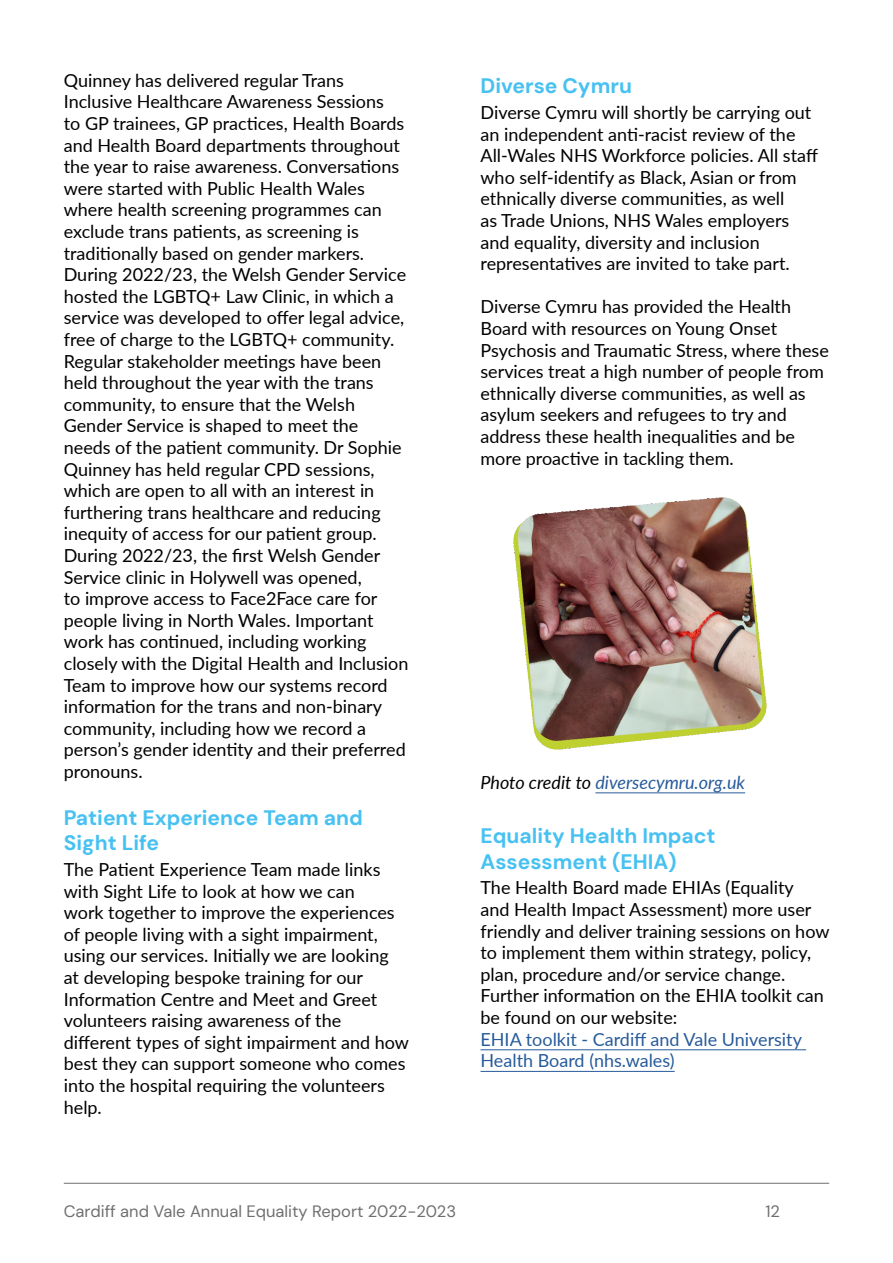
<style>
.page{position:relative;width:893px;height:1263px;background:#fff}
.page>*{position:absolute;margin:0;border:0;box-sizing:border-box;transform-origin:0 0}
.t1{font:700 21px/25.2px "DM Sans";color:#47c1f1}
.t2{font:18px/21.6px "Lato";color:#000}
.t3{font:18px/21.6px "Lato";color:#275b9b}
.t4{font:italic 18px "Lato";color:#275b9b}
.t5{font:16.5px "DM Sans";color:#706f6f}
.s1{color:#000}
</style>
<div class="page">
<hr style="left:64px;top:1183px;width:765px;height:1px;background:#706f6f">
<hr style="left:595px;top:792px;width:150px;height:1px;background:#275b9b">
<hr style="left:480px;top:1049px;width:326px;height:1px;background:#275b9b">
<hr style="left:480px;top:1071px;width:195px;height:1px;background:#275b9b">
<img style="left:513px;top:497px;width:254px;height:253px">
<p class="t2" style="left:64px;top:69px;width:346px">Quinney has delivered regular Trans Inclusive Healthcare Awareness Sessions<br>to GP trainees, GP practices, Health Boards and Health Board departments throughout the year to raise awareness. Conversations were started with Public Health Wales where health screening programmes can exclude trans patients, as screening is traditionally based on gender markers.<br>During 2022/23, the Welsh Gender Service hosted the LGBTQ+ Law Clinic, in which a service was developed to offer legal advice, free of charge to the LGBTQ+ community.<br>Regular stakeholder meetings have been held throughout the year with the trans community, to ensure that the Welsh Gender Service is shaped to meet the needs of the patient community. Dr Sophie Quinney has held regular CPD sessions, which are open to all with an interest in furthering trans healthcare and reducing inequity of access for our patient group.<br>During 2022/23, the first Welsh Gender Service clinic in Holywell was opened,<br>to improve access to Face2Face care for people living in North Wales. Important work has continued, including working closely with the Digital Health and Inclusion Team to improve how our systems record information for the trans and non-binary community, including how we record a person’s gender identity and their preferred pronouns.</p>
<p class="t1" style="left:64px;top:805px;width:301px">Patient Experience Team and<br>Sight Life</p>
<p class="t2" style="left:64px;top:858px;width:347px">The Patient Experience Team made links with Sight Life to look at how we can<br>work together to improve the experiences of people living with a sight impairment, using our services. Initially we are looking<br>at developing bespoke training for our Information Centre and Meet and Greet volunteers raising awareness of the different types of sight impairment and how best they can support someone who comes into the hospital requiring the volunteers help.</p>
<p class="t1" style="left:480px;top:73px;width:153px">Diverse Cymru</p>
<p class="t2" style="left:480px;top:101px;width:339px">Diverse Cymru will shortly be carrying out an independent anti-racist review of the All-Wales NHS Workforce policies. All staff who self-identify as Black, Asian or from ethnically diverse communities, as well<br>as Trade Unions, NHS Wales employers and equality, diversity and inclusion representatives are invited to take part.</p>
<p class="t2" style="left:480px;top:295px;width:350px">Diverse Cymru has provided the Health Board with resources on Young Onset Psychosis and Traumatic Stress, where these services treat a high number of people from ethnically diverse communities, as well as asylum seekers and refugees to try and address these health inequalities and be more proactive in tackling them.</p>
<p class="t4" style="left:480px;top:769px;width:266px"><span class="s1">Photo credit to</span> diversecymru.org.uk</p>
<p class="t1" style="left:480px;top:823px;width:237px">Equality Health Impact<br>Assessment (EHIA)</p>
<p class="t2" style="left:480px;top:876px;width:351px">The Health Board made EHIAs (Equality<br>and Health Impact Assessment) more user friendly and deliver training sessions on how to implement them within strategy, policy, plan, procedure and/or service change.<br>Further information on the EHIA toolkit can be found on our website:</p>
<p class="t3" style="left:480px;top:1027px;width:323px">EHIA toolkit - Cardiff and Vale University<br>Health Board (nhs.wales)</p>
<p class="t5" style="left:64px;top:1201px;width:394px">Cardiff and Vale Annual Equality Report 2022-2023</p>
<p class="t5" style="left:765px;top:1201px;width:16px">12</p>
</div>
